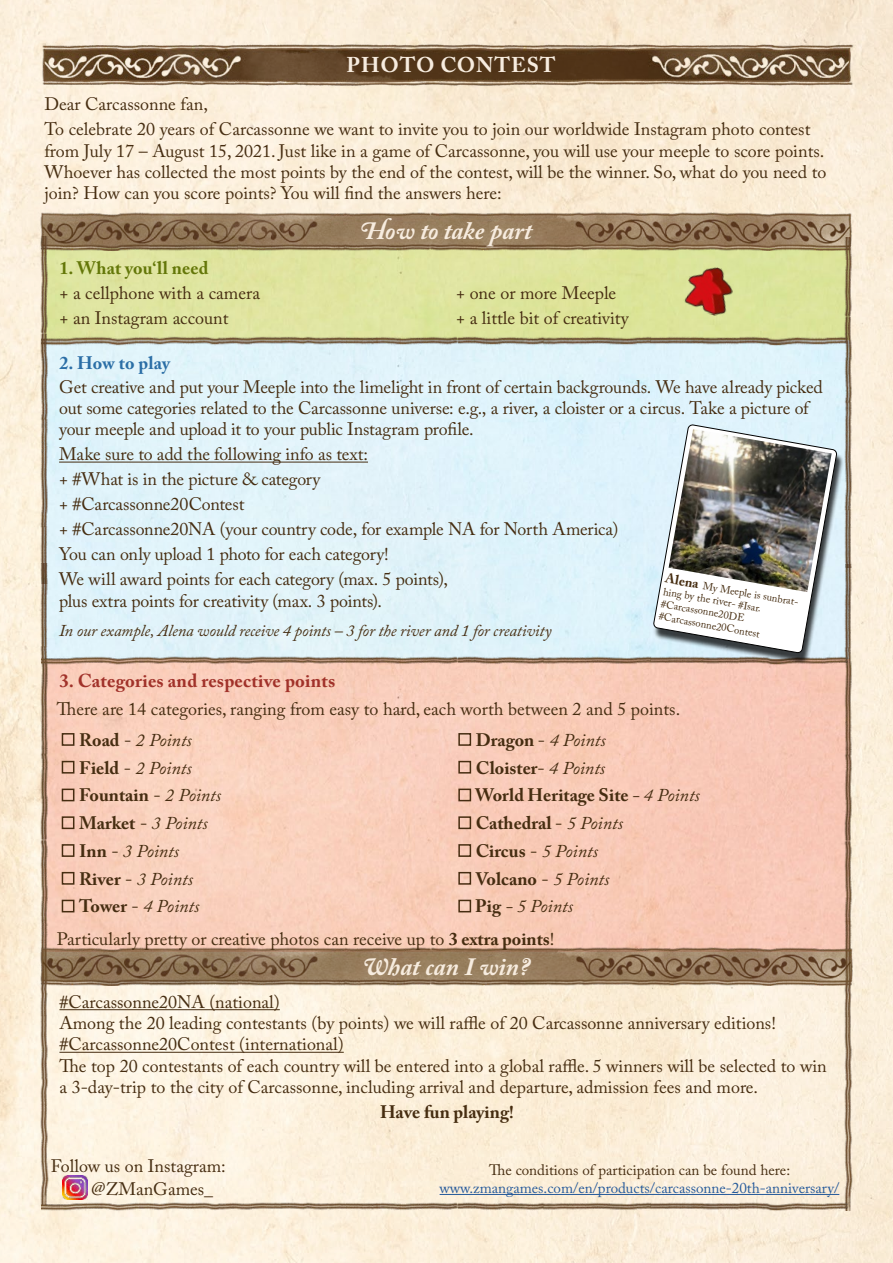
<style>
.page{position:relative;width:893px;height:1263px;background:#fff}
.page>*{position:absolute;margin:0;border:0;box-sizing:border-box;transform-origin:0 0}
.t1{font:italic 700 24.75px "Adobe Caslon Pro";color:#f7ecdf}
.t2{font:700 21.3px "Adobe Caslon Pro";letter-spacing:.04em;color:#f7ecdf}
.t3{font:700 18.6px "Adobe Caslon Pro";letter-spacing:.01em;color:#a1322a}
.t4{font:18px/25px "Adobe Caslon Pro";color:#462d11}
.t5{font:700 18px/27.8px "Adobe Caslon Pro";color:#462d11}
.t6{font:italic 18px/27.8px "Adobe Caslon Pro";color:#462d11}
.t7{font:700 18px "Adobe Caslon Pro";letter-spacing:.01em;color:#647709}
.t8{font:700 18px "Adobe Caslon Pro";letter-spacing:.01em;color:#2b6ea6}
.t9{font:italic 16.5px "Adobe Caslon Pro";letter-spacing:-.005em;color:#462d11}
.t10{font:15px "Adobe Caslon Pro";color:#275b9b}
.t11{font:15px "Adobe Caslon Pro";color:#462d11}
.t12{font:10.5px/12.6px "Adobe Caslon Pro";color:#462d11}
.s1{font-weight:700;font-size:13.5px}
.s2{font-weight:700;font-style:normal}
.s3{font-style:normal}
.s4{font-weight:400}
.s5{font-weight:400;font-style:italic}
.s6{font-weight:700}
</style>
<div class="page">
<img style="left:0;top:0;width:893px;height:1263px">
<img style="left:49px;top:250px;width:795px;height:406px">
<img style="left:49px;top:664px;width:795px;height:284px">
<img style="left:34px;top:213px;width:825px;height:37px">
<img style="left:40px;top:583px;width:9px;height:622px">
<img style="left:844px;top:567px;width:8px;height:635px">
<img style="left:41px;top:656px;width:812px;height:8px">
<img style="left:41px;top:1202px;width:812px;height:9px">
<img style="left:49px;top:337px;width:795px;height:8px">
<img style="left:40px;top:236px;width:9px;height:347px">
<img style="left:844px;top:238px;width:9px;height:329px">
<img style="left:35px;top:948px;width:824px;height:37px">
<img style="left:36px;top:43px;width:821px;height:45px">
<hr style="left:59px;top:462px;width:309px;height:1px;background:#462d11">
<hr style="left:59px;top:1009px;width:221px;height:1px;background:#462d11">
<hr style="left:59px;top:1052px;width:285px;height:1px;background:#462d11">
<div style="left:62px;top:733px;width:12px;height:13px;border:2px solid #462d11"></div>
<div style="left:62px;top:761px;width:12px;height:12px;border:2px solid #462d11"></div>
<div style="left:62px;top:789px;width:12px;height:12px;border:2px solid #462d11"></div>
<div style="left:62px;top:816px;width:12px;height:13px;border:2px solid #462d11"></div>
<div style="left:62px;top:844px;width:12px;height:13px;border:2px solid #462d11"></div>
<div style="left:62px;top:872px;width:12px;height:13px;border:2px solid #462d11"></div>
<div style="left:62px;top:900px;width:12px;height:12px;border:2px solid #462d11"></div>
<div style="left:458px;top:733px;width:13px;height:13px;border:2px solid #462d11"></div>
<div style="left:458px;top:761px;width:13px;height:12px;border:2px solid #462d11"></div>
<div style="left:458px;top:789px;width:13px;height:12px;border:2px solid #462d11"></div>
<div style="left:458px;top:816px;width:13px;height:13px;border:2px solid #462d11"></div>
<div style="left:458px;top:844px;width:13px;height:13px;border:2px solid #462d11"></div>
<div style="left:458px;top:872px;width:13px;height:13px;border:2px solid #462d11"></div>
<div style="left:458px;top:900px;width:13px;height:12px;border:2px solid #462d11"></div>
<img style="left:63px;top:1175px;width:24px;height:25px">
<hr style="left:440px;top:1194px;width:399px;height:1px;background:#275b9b">
<div style="left:653px;top:429px;width:191px;height:235px;background:#000;opacity:.75"></div>
<svg style="left:653px;top:425px;width:184px;height:228px"></svg>
<img style="left:669px;top:429px;width:163px;height:163px">
<img style="left:682px;top:262px;width:55px;height:56px">
<p class="t2" style="left:347px;top:52px;width:210px">PHOTO CONTEST</p>
<p class="t4" style="left:44px;top:92px;width:767px">Dear Carcassonne fan,<br>To celebrate 20 years of Carcassonne we want to invite you to join our worldwide Instagram photo contest</p>
<p class="t4" style="left:44px;top:140px;width:784px;line-height:21.3px;text-align:justify">from July 17 – August 15, 2021. Just like in a game of Carcassonne, you will use your meeple to score points.<br>Whoever has collected the most points by the end of the contest, will be the winner. So, what do you need to join? How can you score points? You will find the answers here:</p>
<p class="t7" style="left:59px;top:258px;width:151px">1. What you‘ll need</p>
<h1 class="t1" style="left:361px;top:216px;width:173px">How to take part</h1>
<p class="t4" style="left:59px;top:280px;width:202px">+ a cellphone with a camera + an Instagram account</p>
<p class="t4" style="left:456px;top:280px;width:174px">+ one or more Meeple + a little bit of creativity</p>
<p class="t8" style="left:59px;top:352px;width:112px">2. How to play</p>
<p class="t4" style="left:59px;top:376px;width:765px;line-height:21.3px">Get creative and put your Meeple into the limelight in front of certain backgrounds. We have already picked out some categories related to the Carcassonne universe: e.g., a river, a cloister or a circus. Take a picture of your meeple and upload it to your public Instagram profile.</p>
<p class="t4" style="left:59px;top:441px;width:561px">Make sure to add the following info as text:<br>+ #What is in the picture &amp; category<br>+ #Carcassonne20Contest<br>+ #Carcassonne20NA (your country code, for example NA for North America)<br>You can only upload 1 photo for each category!<br>We will award points for each category (max. 5 points),</p>
<p class="t4" style="left:59px;top:588px;width:324px">plus extra points for creativity (max. 3 points).</p>
<p class="t9" style="left:59px;top:621px;width:494px">In our example, Alena would receive 4 points – 3 for the river and 1 for creativity</p>
<p class="t12" style="left:667px;top:572px;width:137px;rotate:10deg"><span class="s1">Alena</span> My Meeple is sunbrat&shy;hing by the river- #Isar. #Carcassonne20DE #Carcassonne20Contest</p>
<p class="t3" style="left:59px;top:670px;width:277px">3. Categories and respective points</p>
<p class="t4" style="left:57px;top:696px;width:625px">There are 14 categories, ranging from easy to hard, each worth between 2 and 5 points.</p>
<p class="t6" style="left:79px;top:726px;width:144px"><span class="s2">Road</span> <span class="s3">-</span> 2 Points<br><span class="s2">Field</span> <span class="s3">-</span> 2 Points<br><span class="s2">Fountain</span> <span class="s3">-</span> 2 Points<br><span class="s2">Market</span> <span class="s3">-</span> 3 Points<br><span class="s2">Inn</span> <span class="s3">-</span> 3 Points<br><span class="s2">River</span> <span class="s3">-</span> 3 Points<br><span class="s2">Tower</span> <span class="s3">-</span> 4 Points</p>
<p class="t5" style="left:475px;top:726px;width:226px">Dragon <span class="s4">-</span> <span class="s5">4 Points<br></span>Cloister<span class="s4">-</span> <span class="s5">4 Points<br></span>World Heritage Site <span class="s5">- 4 Points<br></span>Cathedral <span class="s4">-</span> <span class="s5">5 Points<br></span>Circus <span class="s4">-</span> <span class="s5">5 Points<br></span>Volcano <span class="s4">-</span> <span class="s5">5 Points<br></span>Pig <span class="s5">- 5 Points</span></p>
<p class="t4" style="left:57px;top:926px;width:499px">Particularly pretty or creative photos can receive up to <span class="s6">3 extra points</span>!</p>
<h1 class="t1" style="left:363px;top:952px;width:168px">What can I win?</h1>
<p class="t4" style="left:59px;top:991px;width:769px;line-height:21.3px">#Carcassonne20NA (national)<br>Among the 20 leading contestants (by points) we will raffle of 20 Carcassonne anniversary editions! #Carcassonne20Contest (international)<br>The top 20 contestants of each country will be entered into a global raffle. 5 winners will be selected to win a 3-day-trip to the city of Carcassonne, including arrival and departure, admission fees and more.</p>
<p class="t5" style="left:380px;top:1098px;width:135px">Have fun playing!</p>
<p class="t4" style="left:92px;top:1155px;width:136px;line-height:22.8px;text-indent:-41px">Follow us on Instagram: @ZManGames_</p>
<p class="t11" style="left:489px;top:1161px;width:302px">The conditions of participation can be found here:</p>
<p class="t10" style="left:440px;top:1179px;width:401px">www.zmangames.com/en/products/carcassonne-20th-anniversary/</p>
</div>
